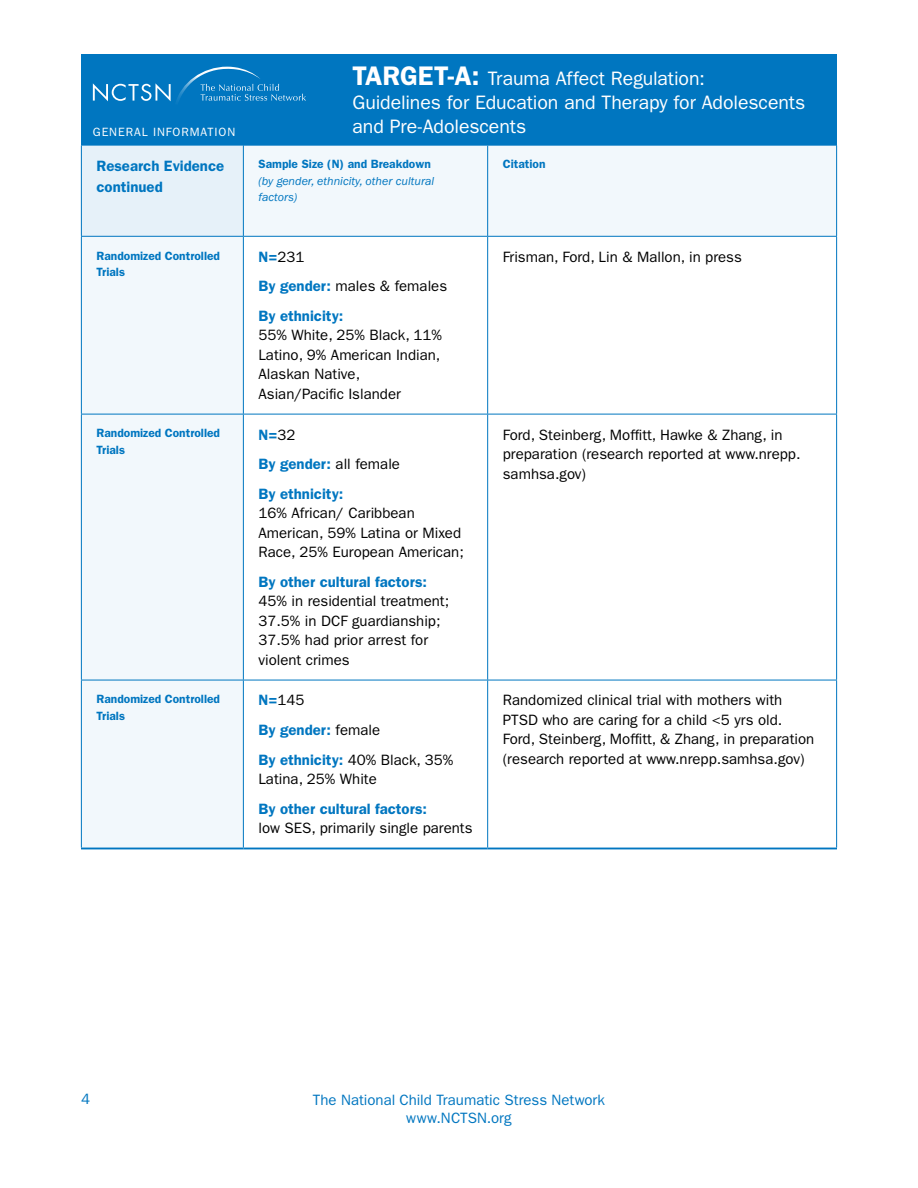
<style>
.page{position:relative;width:918px;height:1188px;background:#fff}
.page>*{position:absolute;margin:0;border:0;box-sizing:border-box;transform-origin:0 0}
.t1{font:19.5px/24px "ITC Franklin Gothic Std";letter-spacing:-.005em;color:#fff}
.t2{font:15px/19.5px "ITC Franklin Gothic Std";color:#000}
.t3{font:600 15px/29.7px "ITC Franklin Gothic Std";color:#0076c0}
.t4{font:15px/18px "ITC Franklin Gothic Std";color:#0076c0;text-align:center}
.t5{font:600 12px/16.5px "ITC Franklin Gothic Std";color:#0076c0}
.t6{font:italic 12px/16.5px "ITC Franklin Gothic Std";color:#0076c0}
.t7{font:12px "ITC Franklin Gothic Std";letter-spacing:.075em;color:#fff}
.s1{font-weight:600;font-size:27px}
.s2{font-weight:400;color:#000}
</style>
<div class="page">
<div style="left:81px;top:54px;width:756px;height:92px;background:#0076c0"></div>
<svg style="left:93px;top:66px;width:213px;height:36px"></svg>
<svg style="left:82px;top:146px;width:754px;height:702px"></svg>
<hr style="left:81px;top:145px;width:1px;height:91px;background:#0076c0">
<hr style="left:243px;top:145px;width:1px;height:91px;background:#0076c0">
<hr style="left:487px;top:145px;width:1px;height:91px;background:#0076c0">
<hr style="left:836px;top:145px;width:1px;height:91px;background:#0076c0">
<hr style="left:81px;top:236px;width:162px;height:1px;background:#0076c0">
<hr style="left:81px;top:237px;width:1px;height:177px;background:#0076c0">
<hr style="left:243px;top:236px;width:245px;height:1px;background:#0076c0">
<hr style="left:243px;top:237px;width:1px;height:177px;background:#0076c0">
<hr style="left:488px;top:236px;width:349px;height:1px;background:#0076c0">
<hr style="left:487px;top:237px;width:1px;height:177px;background:#0076c0">
<hr style="left:836px;top:237px;width:1px;height:177px;background:#0076c0">
<hr style="left:81px;top:414px;width:162px;height:1px;background:#0076c0">
<hr style="left:81px;top:414px;width:1px;height:266px;background:#0076c0">
<hr style="left:243px;top:414px;width:245px;height:1px;background:#0076c0">
<hr style="left:243px;top:414px;width:1px;height:266px;background:#0076c0">
<hr style="left:488px;top:414px;width:349px;height:1px;background:#0076c0">
<hr style="left:487px;top:414px;width:1px;height:266px;background:#0076c0">
<hr style="left:836px;top:414px;width:1px;height:266px;background:#0076c0">
<hr style="left:81px;top:680px;width:162px;height:1px;background:#0076c0">
<hr style="left:81px;top:680px;width:1px;height:168px;background:#0076c0">
<hr style="left:243px;top:680px;width:245px;height:1px;background:#0076c0">
<hr style="left:243px;top:680px;width:1px;height:168px;background:#0076c0">
<hr style="left:488px;top:680px;width:349px;height:1px;background:#0076c0">
<hr style="left:487px;top:680px;width:1px;height:168px;background:#0076c0">
<hr style="left:836px;top:680px;width:1px;height:168px;background:#0076c0">
<hr style="left:81px;top:848px;width:162px;height:1px;background:#0076c0">
<hr style="left:243px;top:848px;width:245px;height:1px;background:#0076c0">
<hr style="left:488px;top:848px;width:349px;height:1px;background:#0076c0">
<h1 class="t1" style="left:352px;top:67px;width:454px"><span class="s1">TARGET-A:</span> Trauma Affect Regulation:<br>Guidelines for Education and Therapy for Adolescents</h1>
<h1 class="t1" style="left:352px;top:91px;width:246px"><span class="s1">NAME:</span> Name Spelled Out</h1>
<p class="t7" style="left:93px;top:125px;width:144px">GENERAL INFORMATION</p>
<h1 class="t1" style="left:352px;top:115px;width:175px">and Pre-Adolescents</h1>
<p class="t3" style="left:96px;top:155px;width:129px;line-height:21px">Research Evidence continued</p>
<p class="t5" style="left:258px;top:156px;width:174px">Sample Size (N) and Breakdown</p>
<p class="t5" style="left:503px;top:156px;width:44px">Citation</p>
<p class="t6" style="left:258px;top:173px;width:177px">(by gender, ethnicity, other cultural factors)</p>
<p class="t5" style="left:96px;top:247px;width:125px">Randomized Controlled<br>Trials</p>
<p class="t3" style="left:258px;top:242px;width:190px">N=<span class="s2">231<br></span>By gender: <span class="s2">males &amp; females<br></span>By ethnicity:</p>
<p class="t2" style="left:258px;top:326px;width:185px">55% White, 25% Black, 11%<br>Latino, 9% American Indian,<br>Alaskan Native,<br>Asian/Pacific Islander</p>
<p class="t5" style="left:96px;top:425px;width:125px">Randomized Controlled<br>Trials</p>
<p class="t3" style="left:258px;top:420px;width:143px">N=<span class="s2">32<br></span>By gender: <span class="s2">all female<br></span>By ethnicity:</p>
<p class="t2" style="left:258px;top:504px;width:207px">16% African/ Caribbean<br>American, 59% Latina or Mixed<br>Race, 25% European American;</p>
<p class="t3" style="left:258px;top:567px;width:170px">By other cultural factors:</p>
<p class="t2" style="left:258px;top:592px;width:192px">45% in residential treatment;<br>37.5% in DCF guardianship;<br>37.5% had prior arrest for violent crimes</p>
<p class="t5" style="left:96px;top:691px;width:125px">Randomized Controlled<br>Trials</p>
<p class="t3" style="left:258px;top:685px;width:196px">N=<span class="s2">145<br></span>By gender: <span class="s2">female<br></span>By ethnicity: <span class="s2">40% Black, 35%</span></p>
<p class="t2" style="left:258px;top:770px;width:120px">Latina, 25% White</p>
<p class="t3" style="left:258px;top:794px;width:170px">By other cultural factors:</p>
<p class="t2" style="left:258px;top:819px;width:216px">low SES, primarily single parents</p>
<p class="t2" style="left:503px;top:247px;width:241px">Frisman, Ford, Lin &amp; Mallon, in press</p>
<p class="t2" style="left:503px;top:425px;width:299px">Ford, Steinberg, Moffitt, Hawke &amp; Zhang, in preparation (research reported at www.nrepp. samhsa.gov)</p>
<p class="t2" style="left:503px;top:691px;width:313px">Randomized clinical trial with mothers with PTSD who are caring for a child &lt;5 yrs old.<br>Ford, Steinberg, Moffitt, &amp; Zhang, in preparation (research reported at www.nrepp.samhsa.gov)</p>
<p class="t4" style="left:81px;top:1090px;width:10px">4</p>
<p class="t4" style="left:313px;top:1091px;width:294px">The National Child Traumatic Stress Network www.NCTSN.org</p>
</div>
